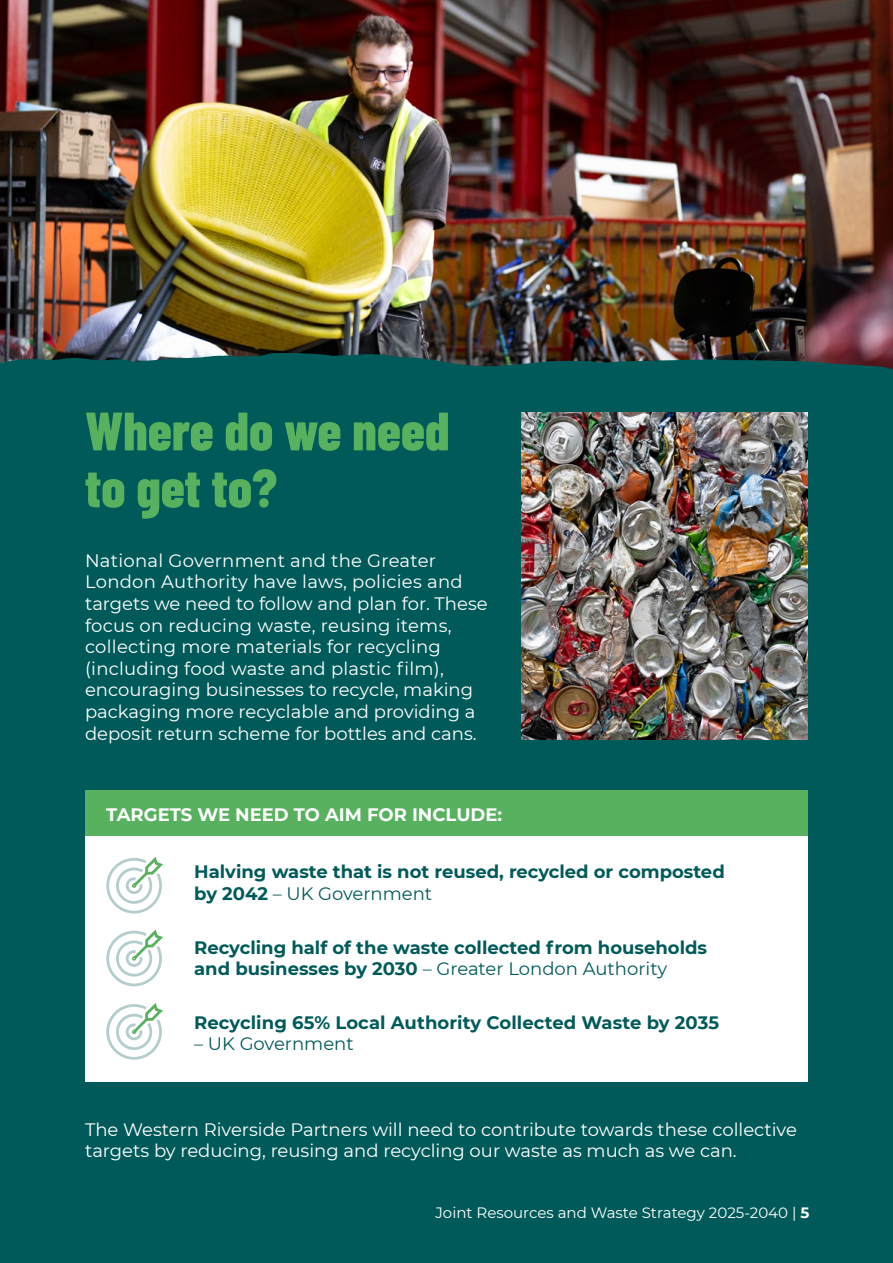
<style>
.page{position:relative;width:893px;height:1263px;background:#fff}
.page>*{position:absolute;margin:0;border:0;box-sizing:border-box;transform-origin:0 0}
.t1{font:800 54px/57px "Barlow Condensed";color:#58b15e}
.t2{font:18px/21.6px "Montserrat";color:#fff}
.t3{font:700 18px/21.6px "Montserrat";color:#005a59}
.t4{font:700 18px "Montserrat";color:#fff}
.t5{font:18px "Montserrat";color:#005a59}
.t6{font:15px "Montserrat";color:#fff}
.s1{font-weight:400}
.s2{font-weight:700}
</style>
<div class="page">
<img style="left:0;top:0;width:893px;height:353px">
<div style="left:0;top:353px;width:893px;height:910px;background:#005a59"></div>
<div style="left:85px;top:790px;width:723px;height:291px;background:#fff"></div>
<div style="left:85px;top:790px;width:723px;height:46px;background:#58b15e"></div>
<svg style="left:106px;top:857px;width:57px;height:57px"></svg>
<svg style="left:106px;top:929px;width:57px;height:58px"></svg>
<svg style="left:106px;top:1003px;width:57px;height:57px"></svg>
<img style="left:521px;top:412px;width:287px;height:327px">
<h2 class="t1" style="left:85px;top:400px;width:366px">Where do we need to get to?</h2>
<p class="t2" style="left:85px;top:549px;width:404px">National Government and the Greater London Authority have laws, policies and targets we need to follow and plan for. These focus on reducing waste, reusing items, collecting more materials for recycling (including food waste and plastic film), encouraging businesses to recycle, making packaging more recyclable and providing a deposit return scheme for bottles and cans.</p>
<p class="t4" style="left:106px;top:801px;width:397px">TARGETS WE NEED TO AIM FOR INCLUDE:</p>
<p class="t3" style="left:194px;top:860px;width:532px">Halving waste that is not reused, recycled or composted by 2042 <span class="s1">– UK Government</span></p>
<p class="t3" style="left:194px;top:935px;width:514px">Recycling half of the waste collected from households and businesses by 2030 <span class="s1">– Greater London Authority</span></p>
<p class="t3" style="left:194px;top:1010px;width:526px">Recycling 65% Local Authority Collected Waste by 2035</p>
<p class="t5" style="left:194px;top:1031px;width:161px">– UK Government</p>
<p class="t2" style="left:85px;top:1118px;width:713px">The Western Riverside Partners will need to contribute towards these collective targets by reducing, reusing and recycling our waste as much as we can.</p>
<p class="t6" style="left:435px;top:1202px;width:375px">Joint Resources and Waste Strategy 2025-2040 | <span class="s2">5</span></p>
</div>
